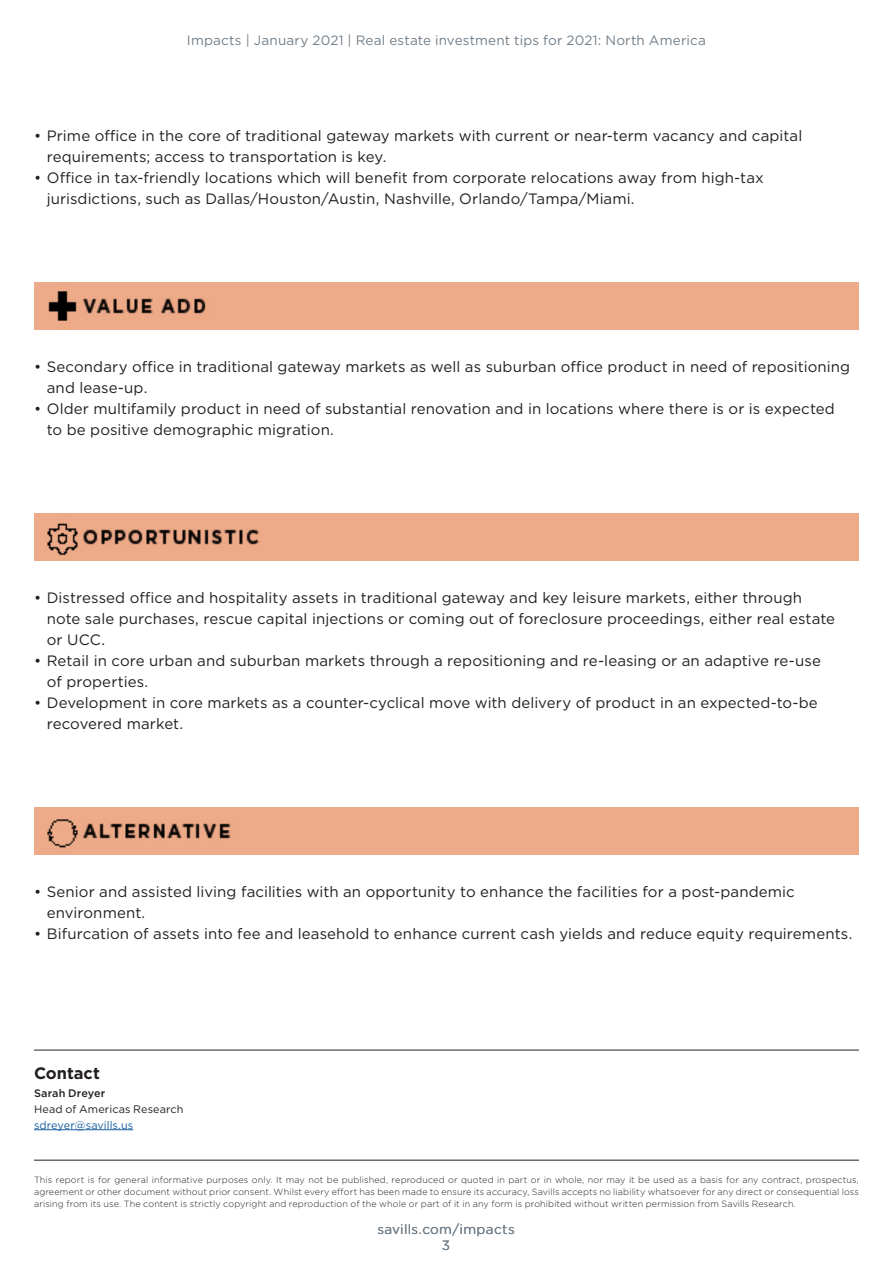
<style>
.page{position:relative;width:893px;height:1263px;background:#fff}
.page>*{position:absolute;margin:0;border:0;box-sizing:border-box;transform-origin:0 0}
.t1{font:700 16.5px "Gotham";letter-spacing:-.005em;color:#231f20}
.t2{font:15px/21px "Gotham";letter-spacing:.005em;color:#231f20}
.Spotlight_Strapline{font:13.5px "Gotham";letter-spacing:.015em;color:#727f8a}
.MiM_Chart_Axis_Title{font:10.8px "Gotham";letter-spacing:.01em;color:#231f20}
.MiM_Chart_Axis_Title-2{font:10.8px "Gotham";letter-spacing:.005em;color:#175d9e}
.MiM_Chart_Axis_Title-3{font:500 10.8px "Gotham";letter-spacing:.015em;color:#231f20}
.t3{font:300 9px/12px "Gotham";letter-spacing:.01em;color:#231f20;text-align:justify}
</style>
<div class="page">
<div style="left:34px;top:283px;width:825px;height:46px;background:#edab89"></div>
<div style="left:34px;top:514px;width:825px;height:46px;background:#edab89"></div>
<div style="left:34px;top:808px;width:825px;height:46px;background:#edab89"></div>
<hr style="left:34px;top:1160px;width:825px;height:1px;background:#231f20">
<hr style="left:34px;top:1050px;width:825px;height:1px;background:#231f20">
<hr style="left:34px;top:1129px;width:99px;height:1px;background:#175d9e">
<p class="Spotlight_Strapline" style="left:187px;top:31px;width:521px">Impacts | January 2021 | Real estate investment tips for 2021: North America</p>
<p class="t2" style="left:47px;top:125px;width:757px;text-indent:-13px">• Prime office in the core of traditional gateway markets with current or near-term vacancy and capital requirements; access to transportation is key.</p>
<p class="t2" style="left:47px;top:167px;width:718px;text-indent:-13px">• Office in tax-friendly locations which will benefit from corporate relocations away from high-tax jurisdictions, such as Dallas/Houston/Austin, Nashville, Orlando/Tampa/Miami.</p>
<p class="t2" style="left:47px;top:356px;width:805px;text-indent:-13px">• Secondary office in traditional gateway markets as well as suburban office product in need of repositioning and lease-up.</p>
<p class="t2" style="left:47px;top:398px;width:790px;text-indent:-13px">• Older multifamily product in need of substantial renovation and in locations where there is or is expected to be positive demographic migration.</p>
<p class="t2" style="left:47px;top:587px;width:790px;text-indent:-13px">• Distressed office and hospitality assets in traditional gateway and key leisure markets, either through note sale purchases, rescue capital injections or coming out of foreclosure proceedings, either real estate or UCC.</p>
<p class="t2" style="left:47px;top:650px;width:776px;text-indent:-13px">• Retail in core urban and suburban markets through a repositioning and re-leasing or an adaptive re-use of properties.</p>
<p class="t2" style="left:47px;top:692px;width:772px;text-indent:-13px">• Development in core markets as a counter-cyclical move with delivery of product in an expected-to-be recovered market.</p>
<p class="t2" style="left:47px;top:881px;width:749px;text-indent:-13px">• Senior and assisted living facilities with an opportunity to enhance the facilities for a post-pandemic environment.</p>
<p class="t2" style="left:34px;top:923px;width:820px">• Bifurcation of assets into fee and leasehold to enhance current cash yields and reduce equity requirements.</p>
<p class="t1" style="left:34px;top:1062px;width:67px">Contact</p>
<p class="MiM_Chart_Axis_Title-3" style="left:34px;top:1086px;width:73px">Sarah Dreyer</p>
<p class="MiM_Chart_Axis_Title" style="left:34px;top:1102px;width:151px">Head of Americas Research</p>
<p class="MiM_Chart_Axis_Title-2" style="left:34px;top:1118px;width:101px">sdreyer@savills.us</p>
<p class="t3" style="left:34px;top:1174px;width:826px">This report is for general informative purposes only. It may not be published, reproduced or quoted in part or in whole, nor may it be used as a basis for any contract, prospectus, agreement or other document without prior consent. Whilst every effort has been made to ensure its accuracy, Savills accepts no liability whatsoever for any direct or consequential loss arising from its use. The content is strictly copyright and reproduction of the whole or part of it in any form is prohibited without written permission from Savills Research.</p>
<p class="Spotlight_Strapline" style="left:377px;top:1220px;width:139px">savills.com/impacts</p>
<p class="Spotlight_Strapline" style="left:442px;top:1236px;width:10px">3</p>
</div>
